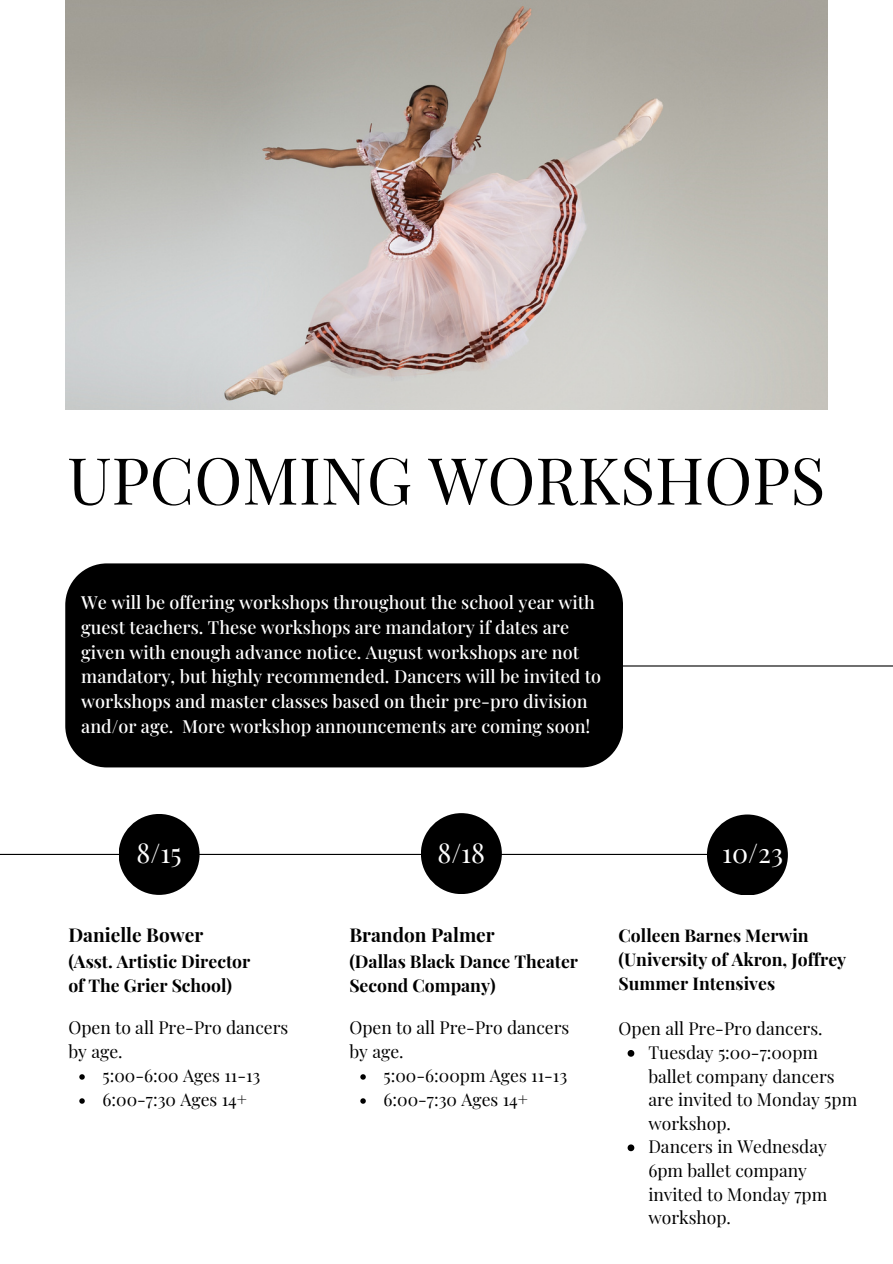
<style>
.page{position:relative;width:893px;height:1264px;background:#fff}
.page>*{position:absolute;margin:0;border:0;box-sizing:border-box;transform-origin:0 0}
.t1{font:64.95px "Playfair Display";color:#000}
.t2{font:26.85px "Playfair Display";color:#fff}
.t3{font:700 19.05px "Playfair Display";color:#000}
.t4{font:500 18px/24.8px "Playfair Display";color:#fff}
.t5{font:17.55px/23.5px "Playfair Display";color:#000}
.t6{font:700 17.55px/23.5px "Playfair Display";color:#000}
</style>
<div class="page">
<img style="left:65px;top:0;width:762px;height:409px">
<hr style="left:0;top:853px;width:747px;height:2px;background:#000">
<div style="left:421px;top:813px;width:81px;height:81px;background:#000;border-radius:50%"></div>
<div style="left:119px;top:814px;width:80px;height:80px;background:#000;border-radius:50%"></div>
<div style="left:706px;top:814px;width:81px;height:81px;background:#000;border-radius:50%"></div>
<svg style="left:79px;top:1074px;width:6px;height:5px"></svg>
<svg style="left:79px;top:1098px;width:6px;height:5px"></svg>
<svg style="left:360px;top:1074px;width:6px;height:5px"></svg>
<svg style="left:360px;top:1098px;width:6px;height:5px"></svg>
<svg style="left:627px;top:1050px;width:7px;height:6px"></svg>
<svg style="left:627px;top:1144px;width:7px;height:7px"></svg>
<hr style="left:595px;top:665px;width:297px;height:1px;background:#000">
<div style="left:65px;top:563px;width:558px;height:204px;background:#000"></div>
<p class="t1" style="left:67px;top:434px;width:759px">UPCOMING WORKSHOPS</p>
<p class="t4" style="left:81px;top:589px;width:521px">We will be offering workshops throughout the school year with guest teachers. These workshops are mandatory if dates are given with enough advance notice. August workshops are not mandatory, but highly recommended. Dancers will be invited to workshops and master classes based on their pre-pro division and/or age. More workshop announcements are coming soon!</p>
<p class="t2" style="left:137px;top:834px;width:46px">8/15</p>
<p class="t2" style="left:437px;top:834px;width:49px">8/18</p>
<p class="t2" style="left:722px;top:834px;width:62px">10/23</p>
<p class="t3" style="left:68px;top:921px;width:136px">Danielle Bower</p>
<p class="t6" style="left:68px;top:948px;width:183px">(Asst. Artistic Director</p>
<p class="t6" style="left:68px;top:972px;width:165px">of The Grier School)</p>
<p class="t5" style="left:68px;top:1014px;width:221px;line-height:24px">Open to all Pre-Pro dancers by age.</p>
<p class="t5" style="left:102px;top:1062px;width:160px">5:00-6:00 Ages 11-13</p>
<p class="t5" style="left:102px;top:1086px;width:146px">6:00-7:30 Ages 14+</p>
<p class="t3" style="left:349px;top:921px;width:147px">Brandon Palmer</p>
<p class="t6" style="left:349px;top:948px;width:230px">(Dallas Black Dance Theater<br>Second Company)</p>
<p class="t5" style="left:349px;top:1014px;width:221px;line-height:24px">Open to all Pre-Pro dancers by age.</p>
<p class="t5" style="left:383px;top:1062px;width:185px">5:00-6:00pm Ages 11-13</p>
<p class="t5" style="left:383px;top:1086px;width:146px">6:00-7:30 Ages 14+</p>
<p class="t6" style="left:618px;top:923px;width:229px">Colleen Barnes Merwin (University of Akron, Joffrey<br>Summer Intensives</p>
<p class="t5" style="left:618px;top:1016px;width:205px">Open all Pre-Pro dancers.</p>
<p class="t5" style="left:648px;top:1039px;width:210px">Tuesday 5:00-7:00pm ballet company dancers are invited to Monday 5pm workshop.</p>
<p class="t5" style="left:648px;top:1134px;width:180px">Dancers in Wednesday<br>6pm ballet company invited to Monday 7pm workshop.</p>
</div>
